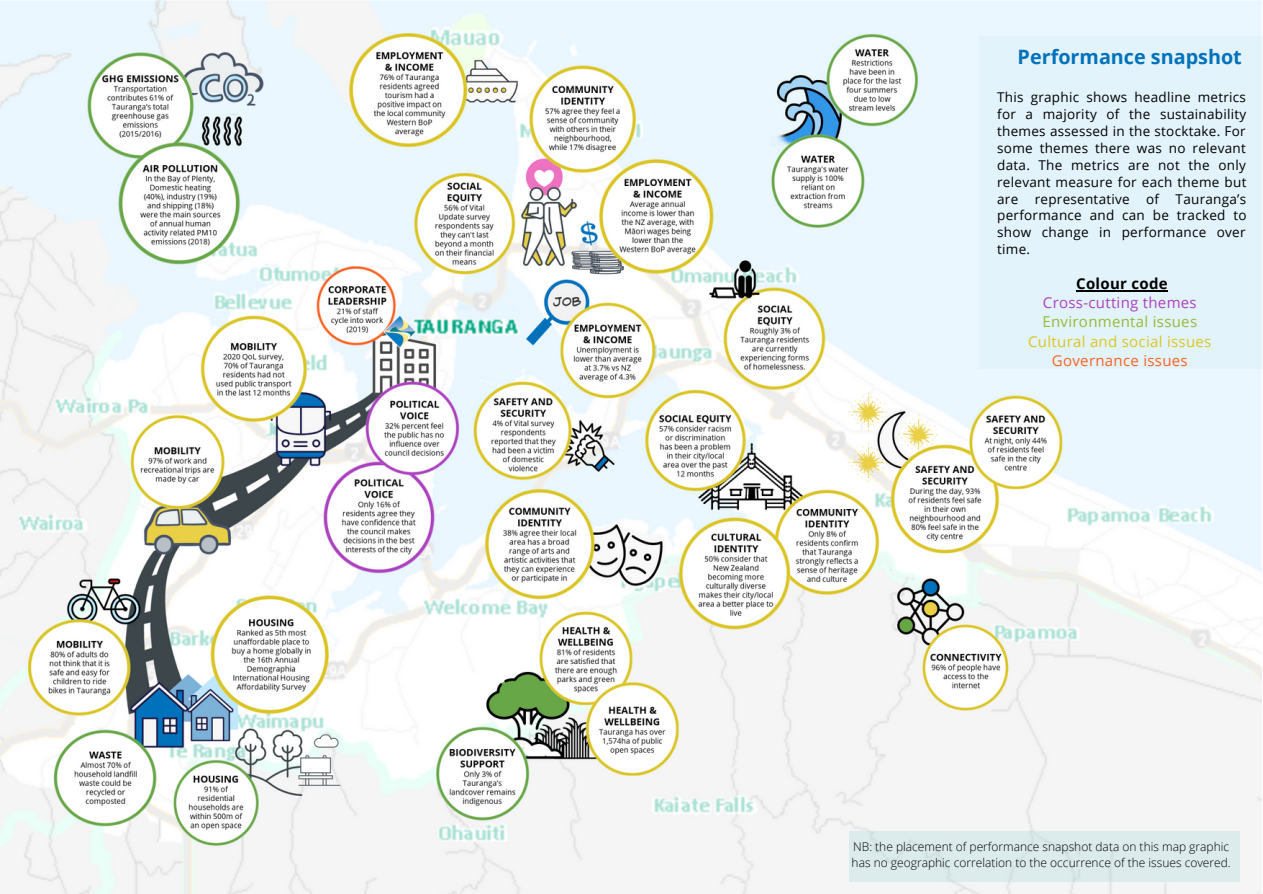
<style>
.page{position:relative;width:1263px;height:894px;background:#fff}
.page>*{position:absolute;margin:0;border:0;box-sizing:border-box;transform-origin:0 0}
.t1{font:700 19.8px "Open Sans";color:#0072bb}
.t2{font:15px "Open Sans";letter-spacing:.02em;color:#dbc525}
.t3{font:15px "Open Sans";letter-spacing:.02em;color:#ac42bf}
.t4{font:15px "Open Sans";letter-spacing:.02em;color:#99b83c}
.t5{font:15px "Open Sans";letter-spacing:.02em;color:#fb6222}
.t6{font:700 15px "Open Sans";letter-spacing:.02em;color:#000}
.t7{font:13.5px/16.8px "Open Sans";letter-spacing:.02em;color:#000;text-align:justify}
.t8{font:300 12px/16px "Open Sans";color:#000}
</style>
<div class="page">
<img style="left:0;top:0;width:1262px;height:893px">
<div style="left:849px;top:830px;width:390px;height:51px;background:#dcebec"></div>
<div style="left:979px;top:37px;width:283px;height:332px;background:#e3f3fb"></div>
<hr style="left:1076px;top:290px;width:92px;height:1px;background:#000">
<h1 class="t1" style="left:1018px;top:43px;width:226px">Performance snapshot</h1>
<p class="t7" style="left:997px;top:89px;width:251px">This graphic shows headline metrics for a majority of the sustainability themes assessed in the stocktake. For some themes there was no relevant data. The metrics are not the only relevant measure for each theme but are representative of Tauranga’s performance and can be tracked to show change in performance over time.</p>
<p class="t6" style="left:1076px;top:273px;width:93px">Colour code</p>
<p class="t3" style="left:1043px;top:292px;width:155px">Cross-cutting themes</p>
<p class="t4" style="left:1042px;top:311px;width:156px">Environmental issues</p>
<p class="t2" style="left:1028px;top:330px;width:185px">Cultural and social issues</p>
<p class="t5" style="left:1052px;top:349px;width:137px">Governance issues</p>
<p class="t8" style="left:852px;top:838px;width:381px">NB: the placement of performance snapshot data on this map graphic has no geographic correlation to the occurrence of the issues covered.</p>
</div>
